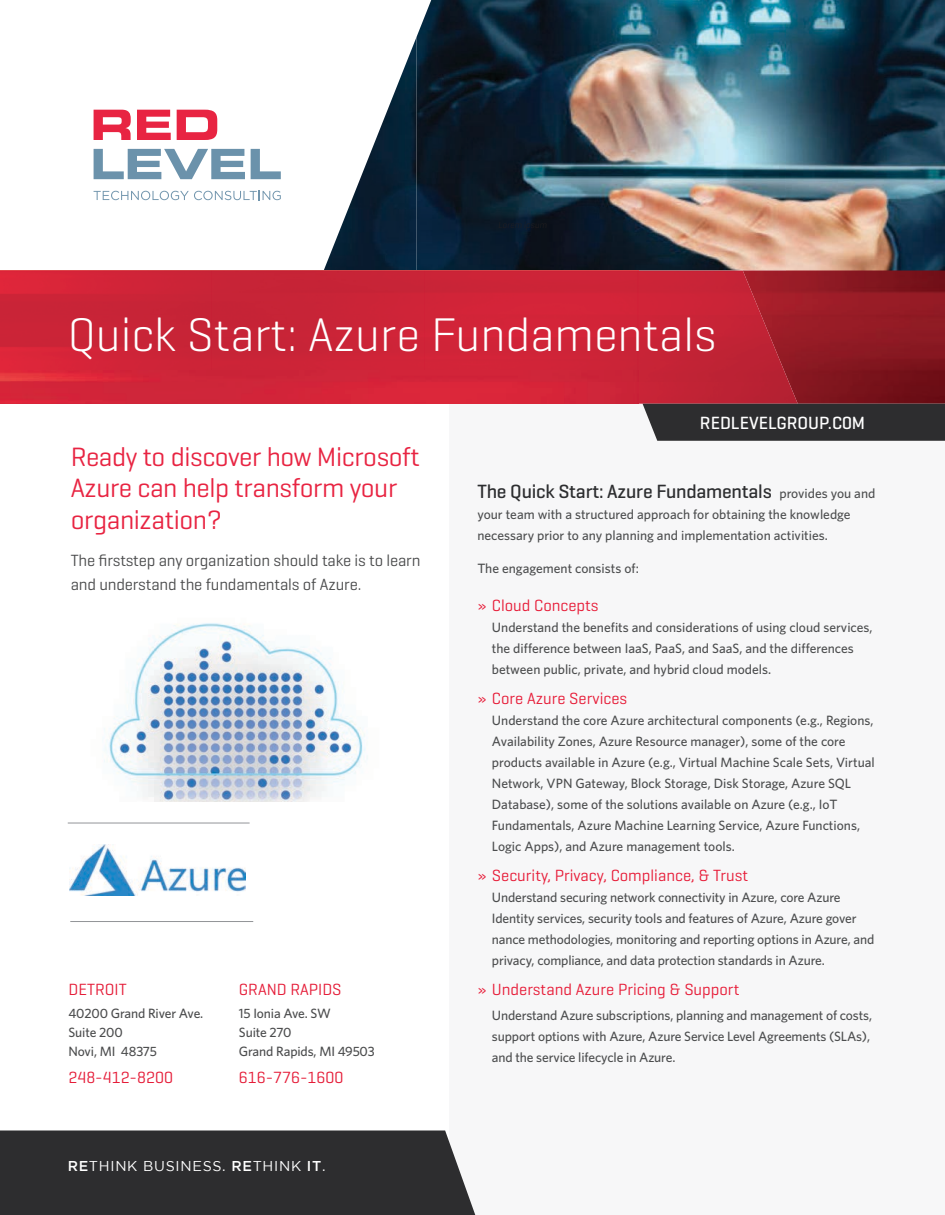
<style>
.page{position:relative;width:945px;height:1215px;background:#fff}
.page>*{position:absolute;margin:0;border:0;box-sizing:border-box;transform-origin:0 0}
.t1{font:300 48px "Geogrotesque";color:#fff}
.t2{font:27px/31.5px "Geogrotesque";letter-spacing:-.015em;color:#e82442}
.t3{font:500 19.5px "Geogrotesque";letter-spacing:-.01em;color:#2d2e30}
.t4{font:500 18px "Geogrotesque";color:#fff}
.t5{font:16.5px "Geogrotesque";color:#e71c38}
.t6{font:16.5px/24.8px "Geogrotesque";letter-spacing:-.01em;color:#4b4c4d}
.t7{font:16.5px "Geogrotesque";color:#e51c38}
.t8{font:14.25px "Gotham";letter-spacing:.05em;color:#fff}
.t9{font:500 13.5px/21px "Whitney";color:#4c4d4e}
.t10{font:500 13.5px/18.8px "Whitney";letter-spacing:-.01em;color:#4b4c4d}
.s1{font-weight:500}
.s2{font-family:"Whitney";font-size:13.5px;color:#4c4d4e}
</style>
<div class="page">
<div style="left:450px;top:404px;width:495px;height:811px;background:#f7f7f8"></div>
<div style="left:0;top:1131px;width:475px;height:84px;background:#2d2d2f"></div>
<img style="left:324px;top:37px;width:93px;height:234px">
<img style="left:417px;top:0;width:528px;height:271px">
<img style="left:798px;top:271px;width:147px;height:133px">
<img style="left:0;top:271px;width:798px;height:133px">
<svg style="left:94px;top:149px;width:187px;height:30px"></svg>
<svg style="left:94px;top:110px;width:123px;height:30px"></svg>
<svg style="left:94px;top:191px;width:187px;height:9px"></svg>
<div style="left:643px;top:404px;width:302px;height:37px;background:#2d2d2f"></div>
<hr style="left:70px;top:921px;width:183px;height:1px;background:#939598">
<hr style="left:68px;top:823px;width:182px;height:1px;background:#939598">
<img style="left:104px;top:623px;width:264px;height:178px">
<img style="left:70px;top:845px;width:175px;height:50px">
<h1 class="t1" style="left:68px;top:305px;width:650px">Quick Start: Azure Fundamentals</h1>
<h2 class="t2" style="left:71px;top:440px;width:351px">Ready to discover how Microsoft<br>Azure can help transform your organization?</h2>
<p class="t6" style="left:71px;top:547px;width:351px">The firststep any organization should take is to learn and understand the fundamentals of Azure.</p>
<p class="t7" style="left:68px;top:979px;width:60px">DETROIT</p>
<p class="t10" style="left:68px;top:1004px;width:136px">40200 Grand River Ave.<br>Suite 200<br>Novi, MI 48375</p>
<p class="t7" style="left:68px;top:1067px;width:106px">248-412-8200</p>
<p class="t7" style="left:239px;top:979px;width:104px">GRAND RAPIDS</p>
<p class="t10" style="left:239px;top:1004px;width:137px">15 Ionia Ave. SW<br>Suite 270<br>Grand Rapids, MI 49503</p>
<p class="t7" style="left:239px;top:1067px;width:106px">616-776-1600</p>
<p class="t8" style="left:68px;top:1158px;width:259px"><span class="s1">RE</span>THINK BUSINESS. <span class="s1">RE</span>THINK <span class="s1">IT</span>.</p>
<h3 class="t4" style="left:700px;top:411px;width:167px">REDLEVELGROUP.C0M</h3>
<h3 class="t3" style="left:477px;top:480px;width:399px">The Quick Start: Azure Fundamentals <span class="s2">provides you and</span></h3>
<p class="t9" style="left:477px;top:504px;width:375px">your team with a structured approach for obtaining the knowledge necessary prior to any planning and implementation activities.</p>
<p class="t9" style="left:477px;top:558px;width:163px">The engagement consists of:</p>
<p class="t5" style="left:477px;top:595px;width:123px">» Cloud Concepts</p>
<p class="t9" style="left:492px;top:616px;width:382px">Understand the benefits and considerations of using cloud services, the difference between IaaS, PaaS, and SaaS, and the differences between public, private, and hybrid cloud models.</p>
<p class="t5" style="left:477px;top:688px;width:151px">» Core Azure Services</p>
<p class="t9" style="left:492px;top:709px;width:384px">Understand the core Azure architectural components (e.g., Regions, Availability Zones, Azure Resource manager), some of the core products available in Azure (e.g., Virtual Machine Scale Sets, Virtual Network, VPN Gateway, Block Storage, Disk Storage, Azure SQL Database), some of the solutions available on Azure (e.g., IoT Fundamentals, Azure Machine Learning Service, Azure Functions, Logic Apps), and Azure management tools.</p>
<p class="t5" style="left:477px;top:865px;width:272px">» Security, Privacy, Compliance, &amp; Trust</p>
<p class="t9" style="left:492px;top:886px;width:384px">Understand securing network connectivity in Azure, core Azure Identity services, security tools and features of Azure, Azure gover nance methodologies, monitoring and reporting options in Azure, and privacy, compliance, and data protection standards in Azure.</p>
<p class="t5" style="left:477px;top:979px;width:263px">» Understand Azure Pricing &amp; Support</p>
<p class="t9" style="left:492px;top:1005px;width:382px">Understand Azure subscriptions, planning and management of costs, support options with Azure, Azure Service Level Agreements (SLAs), and the service lifecycle in Azure.</p>
</div>
